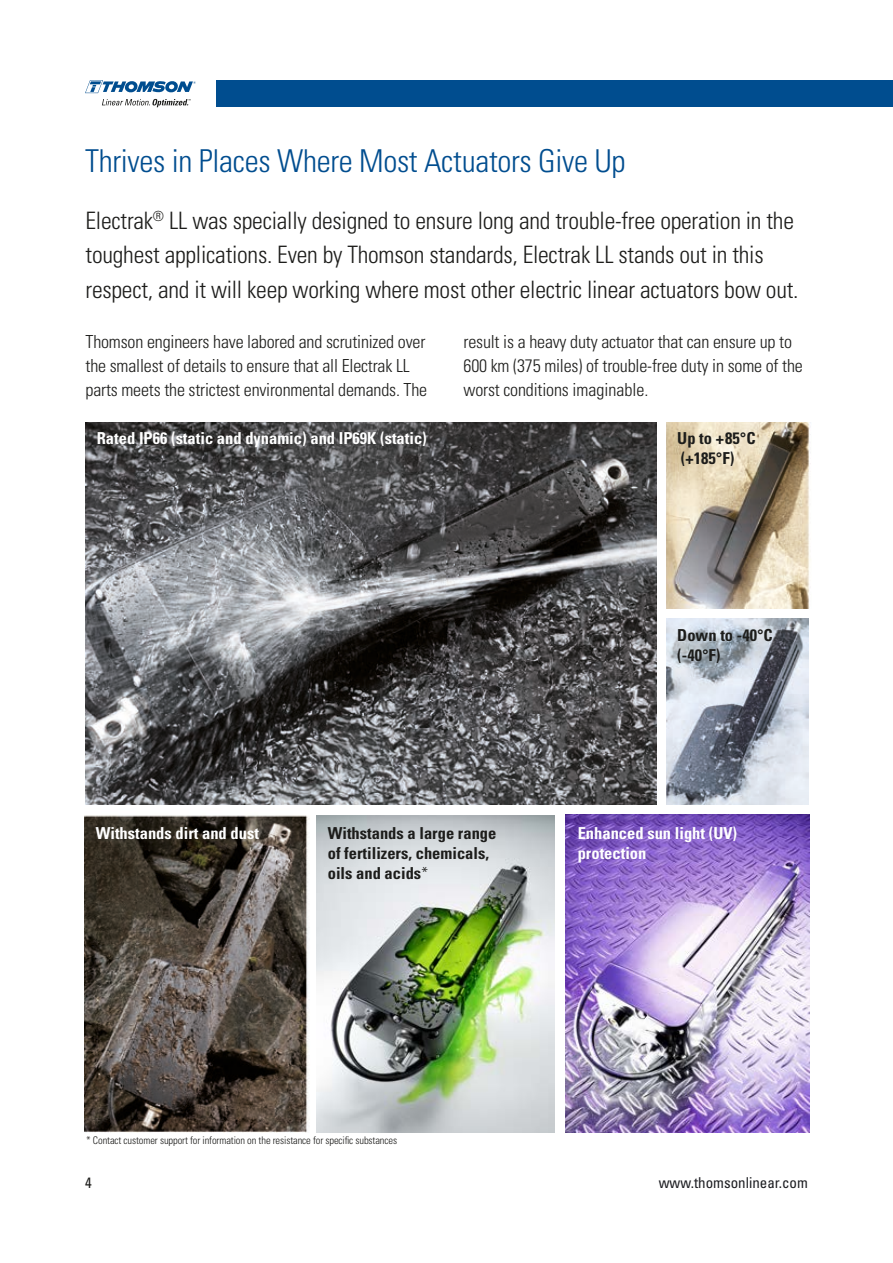
<style>
.page{position:relative;width:893px;height:1263px;background:#fff}
.page>*{position:absolute;margin:0;border:0;box-sizing:border-box;transform-origin:0 0}
.t1{font:300 condensed 31.5px "Univers";letter-spacing:-.01em;color:#004d8f}
.t2{font:300 condensed 24px/34.5px "Univers";letter-spacing:-.01em;color:#1d1d1b}
.t3{font:300 condensed 18px/24px "Univers";letter-spacing:-.01em;color:#1d1d1b}
.t4{font:700 condensed 16.5px/19.8px "Univers LT Std";color:#fff}
.t5{font:700 condensed 16.5px/19.8px "Univers LT Std";color:#1d1d1b}
.t6{font:condensed 15px "Univers LT Std";color:#1c1d21}
.t7{font:condensed 15px "Univers LT Std";color:#1d1d1b}
.t8{font:300 condensed 10.5px "Univers";letter-spacing:-.01em;color:#1d1d1b}
.s1{font-weight:300}
</style>
<div class="page">
<div style="left:217px;top:80px;width:676px;height:27px;background:#004d8f"></div>
<svg style="left:85px;top:80px;width:111px;height:13px"></svg>
<svg style="left:102px;top:99px;width:89px;height:8px"></svg>
<img style="left:85px;top:422px;width:572px;height:383px">
<img style="left:85px;top:815px;width:225px;height:317px">
<img style="left:666px;top:618px;width:142px;height:187px">
<img style="left:666px;top:422px;width:145px;height:186px">
<img style="left:317px;top:815px;width:237px;height:317px">
<img style="left:566px;top:814px;width:243px;height:318px">
<h1 class="t1" style="left:85px;top:141px;width:542px">Thrives in Places Where Most Actuators Give Up</h1>
<p class="t2" style="left:86px;top:203px;width:714px">Electrak<sup>®</sup> LL was specially designed to ensure long and trouble-free operation in the toughest applications. Even by Thomson standards, Electrak LL stands out in this respect, and it will keep working where most other electric linear actuators bow out.</p>
<p class="t3" style="left:86px;top:330px;width:343px">Thomson engineers have labored and scrutinized over the smallest of details to ensure that all Electrak LL parts meets the strictest environmental demands. The</p>
<p class="t3" style="left:464px;top:330px;width:341px">result is a heavy duty actuator that can ensure up to<br>600 km (375 miles) of trouble-free duty in some of the worst conditions imaginable.</p>
<p class="t4" style="left:97px;top:429px;width:331px">Rated IP66 (static and dynamic) and IP69K (static)</p>
<p class="t5" style="left:677px;top:429px;width:80px">Up to +85°C (+185°F)</p>
<p class="t5" style="left:677px;top:625px;width:97px">Down to -40°C (-40°F)</p>
<p class="t4" style="left:96px;top:823px;width:165px">Withstands dirt and dust</p>
<p class="t5" style="left:328px;top:823px;width:170px">Withstands a large range of fertilizers, chemicals, oils and acids<span class="s1">*</span></p>
<p class="t4" style="left:578px;top:823px;width:161px">Enhanced sun light (UV) protection</p>
<p class="t8" style="left:86px;top:1134px;width:312px">* Contact customer support for information on the resistance for specific substances</p>
<p class="t7" style="left:85px;top:1173px;width:8px">4</p>
<p class="t6" style="left:659px;top:1173px;width:151px">www.thomsonlinear.com</p>
</div>
